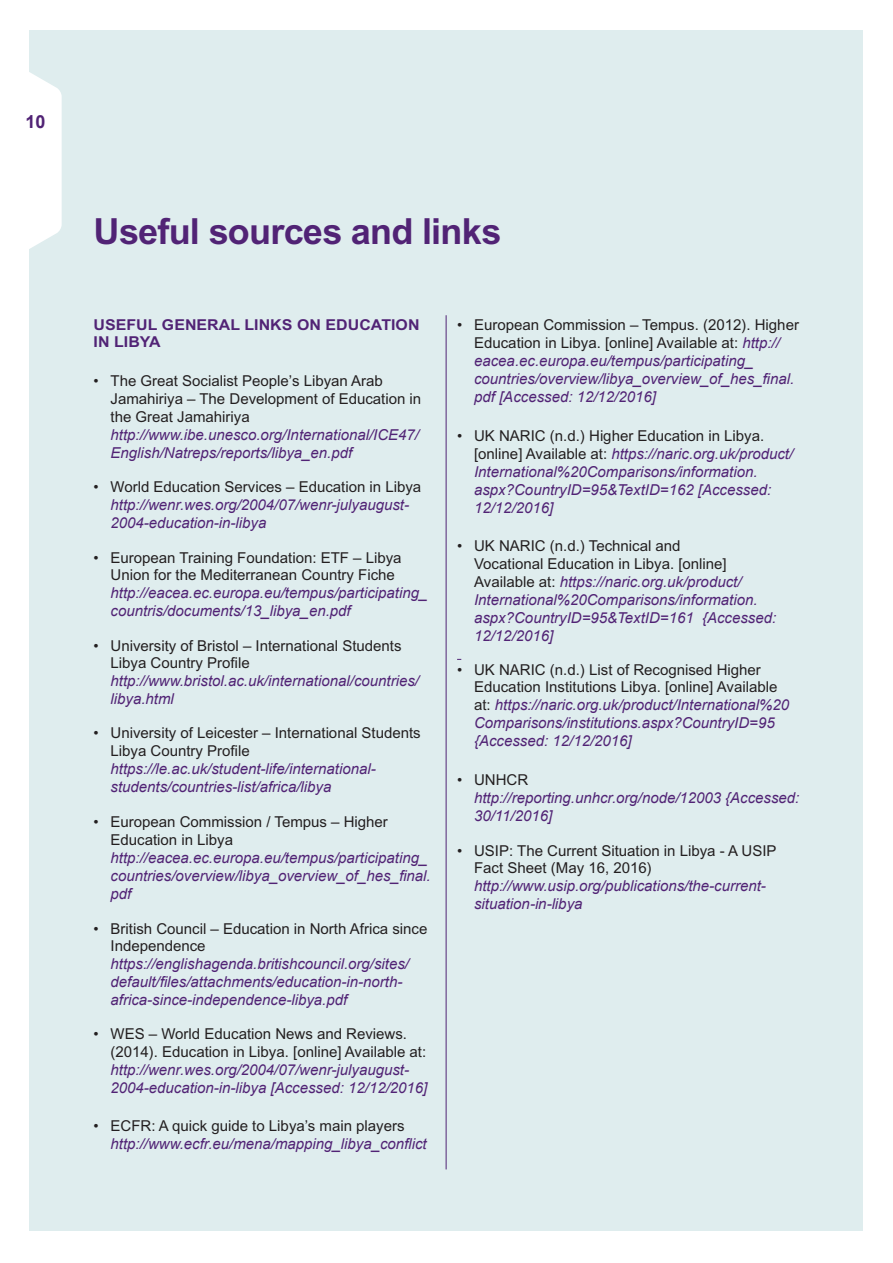
<style>
.page{position:relative;width:893px;height:1263px;background:#fff}
.page>*{position:absolute;margin:0;border:0;box-sizing:border-box;transform-origin:0 0}
.t1{font:700 36px "Arial MT Std";letter-spacing:-.02em;color:#512375}
.t2{font:700 18px "Arial";color:#512375}
.t3{font:italic 15px/18px "Arial";color:#512375}
.t4{font:15px/18px "Arial MT Std";color:#231f20}
.Tittel-2{font:700 15px/17.2px "Arial MT Std";letter-spacing:.005em;color:#512375;scale:1.06 1}
.s1{font-family:"Arial";font-style:italic;color:#512375}
.s2{font-family:"Arial MT Std";font-style:normal;color:#231f20}
</style>
<div class="page">
<div style="left:30px;top:30px;width:833px;height:1201px;background:#dfedee"></div>
<svg style="left:29px;top:30px;width:33px;height:269px"></svg>
<hr style="left:446px;top:315px;width:1px;height:854px;background:#512375">
<p class="t2" style="left:26px;top:110px;width:22px">10</p>
<p class="t1" style="left:94px;top:211px;width:409px">Useful sources and links</p>
<p class="Tittel-2" style="left:94px;top:316px;width:309px">USEFUL GENERAL LINKS ON EDUCATION<br>IN LIBYA</p>
<p class="t4" style="left:111px;top:372px;width:312px;text-indent:-17px">• The Great Socialist People’s Libyan Arab Jamahiriya – The Development of Education in the Great Jamahiriya <span class="s1">http://www.ibe.unesco.org/International/ICE47/ English/Natreps/reports/libya_en.pdf</span></p>
<p class="t3" style="left:111px;top:478px;width:312px;text-indent:-17px"><span class="s2">• World Education Services – Education in Libya </span>http://wenr.wes.org/2004/07/wenr-julyaugust-<br>2004-education-in-libya</p>
<p class="t3" style="left:111px;top:549px;width:318px;text-indent:-17px"><span class="s2">• European Training Foundation: ETF – Libya Union for the Mediterranean Country Fiche </span>http://eacea.ec.europa.eu/tempus/participating_ countris/documents/13_libya_en.pdf</p>
<p class="t4" style="left:111px;top:636px;width:310px;text-indent:-17px">• University of Bristol – International Students Libya Country Profile <span class="s1">http://www.bristol.ac.uk/international/countries/ libya.html</span></p>
<p class="t3" style="left:111px;top:724px;width:312px;text-indent:-17px"><span class="s2">• University of Leicester – International Students Libya Country Profile </span>https://le.ac.uk/student-life/international&shy;students/countries-list/africa/libya</p>
<p class="t3" style="left:111px;top:813px;width:322px;text-indent:-17px"><span class="s2">• European Commission / Tempus – Higher Education in Libya </span>http://eacea.ec.europa.eu/tempus/participating_ countries/overview/libya_overview_of_hes_final. pdf</p>
<p class="t3" style="left:111px;top:919px;width:318px;text-indent:-17px"><span class="s2">• British Council – Education in North Africa since Independence </span>https://englishagenda.britishcouncil.org/sites/ default/files/attachments/education-in-north&shy;africa-since-independence-libya.pdf</p>
<p class="t3" style="left:111px;top:1025px;width:318px;text-indent:-17px"><span class="s2">• WES – World Education News and Reviews. (2014). Education in Libya. [online] Available at: </span>http://wenr.wes.org/2004/07/wenr-julyaugust-2004-education-in-libya [Accessed: 12/12/2016]</p>
<p class="t3" style="left:111px;top:1117px;width:318px;text-indent:-17px"><span class="s2">• ECFR: A quick guide to Libya’s main players </span>http://www.ecfr.eu/mena/mapping_libya_conflict</p>
<p class="t3" style="left:474px;top:316px;width:326px;text-indent:-17px"><span class="s2">• European Commission – Tempus. (2012). Higher Education in Libya. [online] Available at:</span> http:// eacea.ec.europa.eu/tempus/participating_ countries/overview/libya_overview_of_hes_final. pdf [Accessed: 12/12/2016]</p>
<p class="t3" style="left:474px;top:426px;width:321px;text-indent:-17px"><span class="s2">• UK NARIC (n.d.) Higher Education in Libya. [online] Available at:</span> https://naric.org.uk/product/ International%20Comparisons/information. aspx?CountryID=95&amp;TextID=162 [Accessed:<br>12/12/2016]</p>
<p class="t3" style="left:474px;top:537px;width:304px;text-indent:-17px"><span class="s2">• UK NARIC (n.d.) Technical and<br>Vocational Education in Libya. [online] Available at:</span> https://naric.org.uk/product/ International%20Comparisons/information. aspx?CountryID=95&amp;TextID=161 {Accessed:<br>12/12/2016]</p>
<p class="t3" style="left:474px;top:661px;width:317px;text-indent:-17px"><span class="s2">• UK NARIC (n.d.) List of Recognised Higher Education Institutions Libya. [online] Available at:</span> https://naric.org.uk/product/International%20<br>Comparisons/institutions.aspx?CountryID=95 {Accessed: 12/12/2016]</p>
<p class="t3" style="left:474px;top:771px;width:327px;text-indent:-17px"><span class="s2">• UNHCR<br></span>http://reporting.unhcr.org/node/12003 {Accessed:<br>30/11/2016]</p>
<p class="t3" style="left:474px;top:842px;width:304px;text-indent:-17px"><span class="s2">• USIP: The Current Situation in Libya - A USIP Fact Sheet (May 16, 2016) </span>http://www.usip.org/publications/the-current&shy;situation-in-libya</p>
</div>
